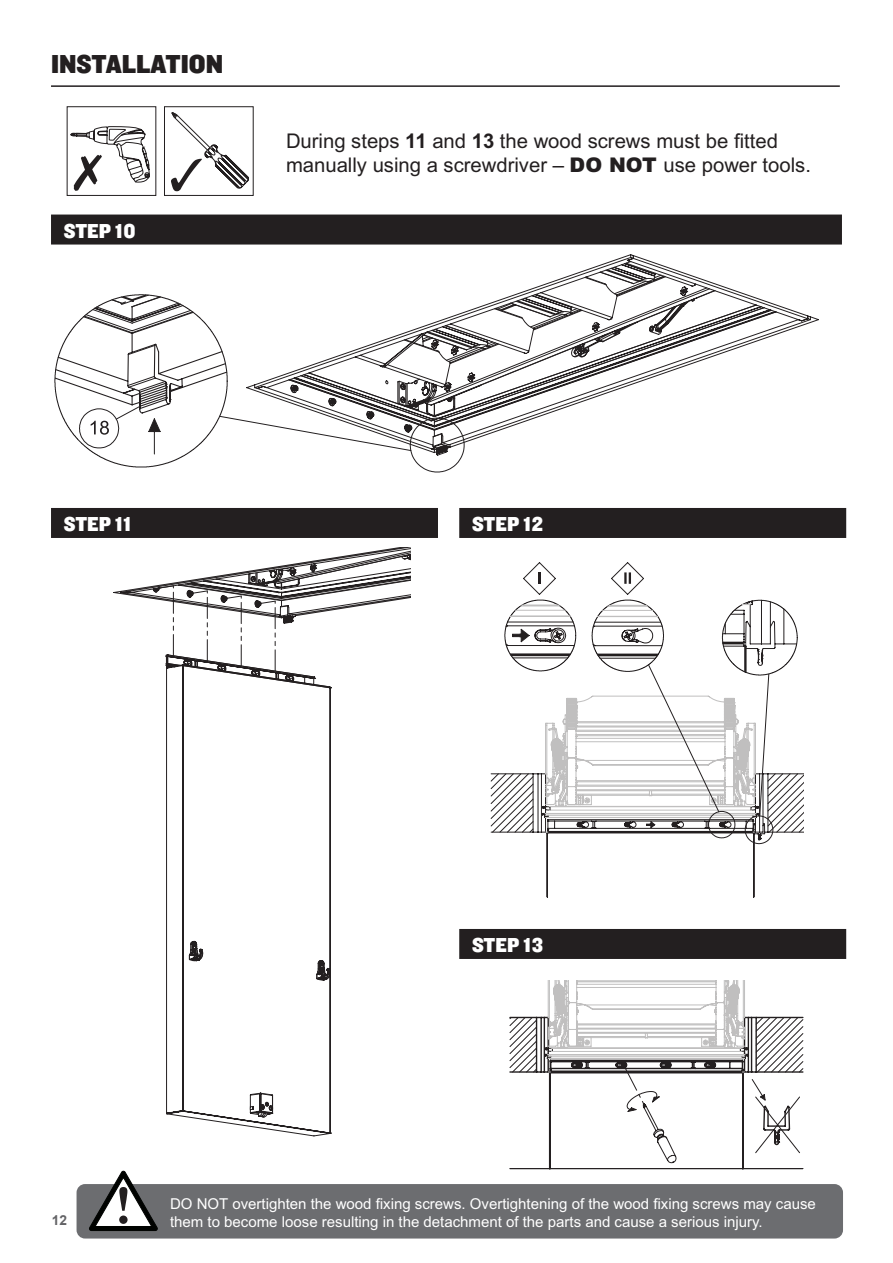
<style>
.page{position:relative;width:893px;height:1263px;background:#fff}
.page>*{position:absolute;margin:0;border:0;box-sizing:border-box;transform-origin:0 0}
.Default{font:27px "Knockout 71 Full Middlewt";color:#231f20}
.t1{font:21px "Knockout 71 Full Middlewt";color:#fff}
.Default-2{font:20.25px/24.3px "Arial MT Std";color:#231f20}
.Default-3{font:15px/18px "Arial MT Std";color:#fff}
.t2{font:700 13.8px "Arial";color:#636366}
.s1{font-weight:700}
.s2{font-weight:900}
</style>
<div class="page">
<hr style="left:51px;top:85px;width:789px;height:2px;background:#231f20">
<div style="left:51px;top:215px;width:791px;height:30px;background:#231f20"></div>
<div style="left:51px;top:508px;width:387px;height:30px;background:#231f20"></div>
<div style="left:459px;top:508px;width:387px;height:30px;background:#231f20"></div>
<div style="left:67px;top:106px;width:89px;height:90px;border:1px solid #231f20"></div>
<div style="left:164px;top:106px;width:89px;height:90px;border:1px solid #231f20"></div>
<svg style="left:71px;top:126px;width:79px;height:65px"></svg>
<svg style="left:171px;top:112px;width:78px;height:79px"></svg>
<div style="left:459px;top:929px;width:387px;height:30px;background:#231f20"></div>
<svg style="left:465px;top:254px;width:354px;height:189px"></svg>
<svg style="left:54px;top:294px;width:411px;height:178px"></svg>
<svg style="left:113px;top:547px;width:297px;height:589px"></svg>
<svg style="left:289px;top:675px;width:5px;height:7px"></svg>
<svg style="left:255px;top:601px;width:21px;height:76px"></svg>
<svg style="left:221px;top:595px;width:21px;height:76px"></svg>
<svg style="left:155px;top:585px;width:19px;height:71px"></svg>
<svg style="left:187px;top:590px;width:21px;height:76px"></svg>
<svg style="left:490px;top:562px;width:313px;height:336px"></svg>
<svg style="left:509px;top:980px;width:295px;height:189px"></svg>
<div style="left:77px;top:1184px;width:766px;height:54px;background:#6c6d70;border-radius:9px"></div>
<svg style="left:89px;top:1171px;width:68px;height:59px"></svg>
<p class="Default" style="left:51px;top:46px;width:174px">INSTALLATION</p>
<p class="t1" style="left:64px;top:217px;width:73px">STEP 10</p>
<p class="Default-2" style="left:286px;top:128px;width:526px">During steps <span class="s1">11</span> and <span class="s1">13</span> the wood screws must be fitted manually using a screwdriver – <span class="s2">DO NOT</span> use power tools.</p>
<p class="t1" style="left:64px;top:510px;width:69px">STEP 11</p>
<p class="t1" style="left:472px;top:510px;width:72px">STEP 12</p>
<p class="t2" style="left:52px;top:1211px;width:17px">12</p>
<p class="t1" style="left:472px;top:931px;width:73px">STEP 13</p>
<p class="Default-3" style="left:170px;top:1195px;width:647px">DO NOT overtighten the wood fixing screws. Overtightening of the wood fixing screws may cause them to become loose resulting in the detachment of the parts and cause a serious injury.</p>
</div>
